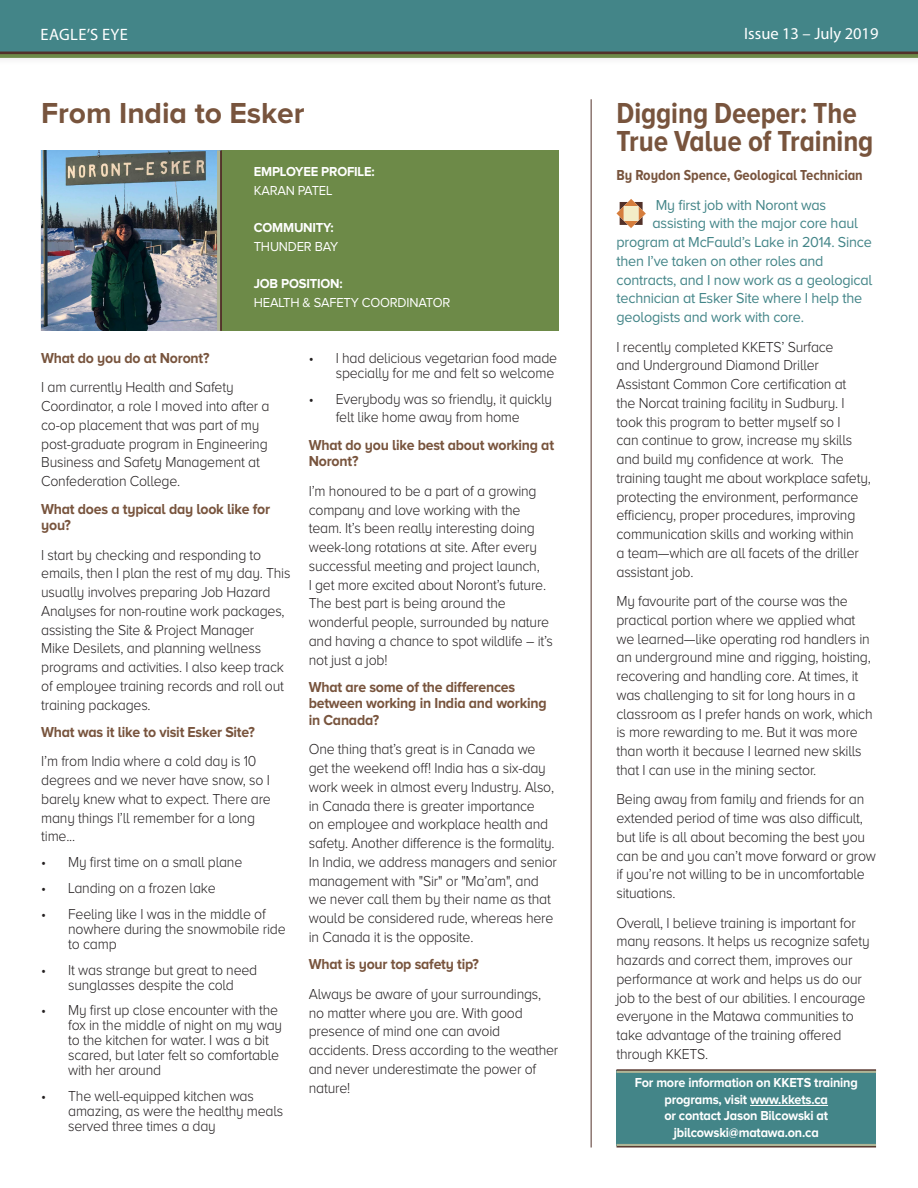
<style>
.page{position:relative;width:918px;height:1188px;background:#fff}
.page>*{position:absolute;margin:0;border:0;box-sizing:border-box;transform-origin:0 0}
.Story_Headline{font:700 30px/28.5px "Proxima Nova A Cond";letter-spacing:-.005em;color:#78543d}
.Story_Headline-2{font:700 30px "Proxima Nova A";letter-spacing:-.005em;color:#78543d}
.Edition_number{font:16.5px "Myriad Pro";color:#fff}
.Edition_number-2{font:16.5px "Myriad Pro";letter-spacing:.02em;color:#fff}
.copy{font:300 15px/18.8px "Proxima Nova A";letter-spacing:-.015em;color:#231f20;scale:.94 1}
.copy-2{font:700 15px/16.5px "Proxima Nova A";letter-spacing:-.015em;color:#78543d;scale:.94 1}
.copy_intro_paragraph{font:15px "Proxima Nova A";letter-spacing:-.015em;color:#438588;scale:.96 1}
.Story_Headline-3{font:700 15px "Proxima Nova A Cond";letter-spacing:-.005em;color:#78543d}
.Paragraph_Style_1{font:700 13.5px/16.5px "Proxima Nova A";letter-spacing:-.015em;color:#fff;text-align:center;scale:.94 1}
.Paragraph_Style_1-2{font:700 13.5px/18.8px "Proxima Nova A";letter-spacing:-.015em;color:#fff;scale:.96 1}
.t1{font:13.5px/18.8px "Proxima Nova A";letter-spacing:-.015em;color:#fff;scale:.96 1}
.s1{font-weight:400}
.s2{font-weight:700}
</style>
<div class="page">
<div style="left:0;top:0;width:918px;height:66px;background:#f9f9f9"></div>
<div style="left:0;top:0;width:918px;height:52px;background:#438588"></div>
<hr style="left:0;top:52px;width:918px;height:4px;background:#523129">
<svg style="left:0;top:54px;width:918px;height:4px;background:#6f894b"></svg>
<hr style="left:591px;top:99px;width:1px;height:1049px;background:#523129">
<svg style="left:616px;top:199px;width:30px;height:29px"></svg>
<img style="left:41px;top:150px;width:176px;height:181px">
<div style="left:221px;top:150px;width:337px;height:181px;background:#6d8a48"></div>
<hr style="left:220px;top:150px;width:2px;height:181px;background:#523129">
<hr style="left:217px;top:150px;width:3px;height:181px;background:#afb596">
<div style="left:616px;top:1070px;width:260px;height:76px;background:#438588"></div>
<hr style="left:616px;top:1069px;width:260px;height:2px;background:#523129">
<hr style="left:616px;top:1071px;width:260px;height:2px;background:#afb596">
<hr style="left:616px;top:1146px;width:260px;height:1px;background:#523129">
<hr style="left:616px;top:1144px;width:260px;height:2px;background:#afb596">
<hr style="left:750px;top:1105px;width:78px;height:1px;background:#fff">
<p class="Edition_number-2" style="left:41px;top:24px;width:89px">EAGLE’S EYE</p>
<p class="Story_Headline-2" style="left:41px;top:96px;width:265px">From India to Esker</p>
<p class="Paragraph_Style_1-2" style="left:254px;top:162px;width:127px">EMPLOYEE PROFILE:<br><span class="s1">KARAN PATEL</span></p>
<p class="Paragraph_Style_1-2" style="left:254px;top:218px;width:90px">COMMUNITY:<br><span class="s1">THUNDER BAY</span></p>
<p class="t1" style="left:254px;top:274px;width:206px"><span class="s2">JOB POSITION:<br></span>HEALTH &amp; SAFETY COORDINATOR</p>
<p class="copy-2" style="left:41px;top:349px;width:181px">What do you do at Noront?</p>
<p class="copy" style="left:41px;top:378px;width:245px">I am currently Health and Safety Coordinator, a role I moved into after a co-op placement that was part of my post-graduate program in Engineering Business and Safety Management at Confederation College.</p>
<p class="copy-2" style="left:41px;top:500px;width:245px">What does a typical day look like for you?</p>
<p class="copy" style="left:41px;top:545px;width:267px">I start by checking and responding to emails, then I plan the rest of my day. This usually involves preparing Job Hazard Analyses for non-routine work packages, assisting the Site &amp; Project Manager<br>Mike Desilets, and planning wellness programs and activities. I also keep track of employee training records and roll out training packages.</p>
<p class="copy-2" style="left:41px;top:723px;width:229px">What was it like to visit Esker Site?</p>
<p class="copy" style="left:41px;top:752px;width:246px">I’m from India where a cold day is 10 degrees and we never have snow, so I barely knew what to expect. There are many things I’ll remember for a long time...</p>
<p class="copy" style="left:41px;top:853px;width:216px">• My first time on a small plane</p>
<p class="copy" style="left:41px;top:879px;width:187px">• Landing on a frozen lake</p>
<p class="copy" style="left:68px;top:906px;width:233px;line-height:15px;text-indent:-27px">• Feeling like I was in the middle of nowhere during the snowmobile ride to camp</p>
<p class="copy" style="left:41px;top:962px;width:231px;line-height:15px;text-align:center">• It was strange but great to need sunglasses despite the cold</p>
<p class="copy" style="left:68px;top:1003px;width:229px;line-height:15px;text-indent:-27px">• My first up close encounter with the fox in the middle of night on my way to the kitchen for water. I was a bit scared, but later felt so comfortable with her around</p>
<p class="copy" style="left:68px;top:1089px;width:230px;line-height:15px;text-indent:-27px">• The well-equipped kitchen was amazing, as were the healthy meals served three times a day</p>
<p class="copy" style="left:309px;top:350px;width:266px;line-height:15px;text-align:right">• I had delicious vegetarian food made specially for me and felt so welcome</p>
<p class="copy" style="left:309px;top:389px;width:260px;text-align:center">• Everybody was so friendly, it quickly felt like home away from home</p>
<p class="copy-2" style="left:309px;top:436px;width:262px">What do you like best about working at<br>Noront?</p>
<p class="copy" style="left:309px;top:481px;width:261px">I’m honoured to be a part of a growing company and love working with the team. It’s been really interesting doing week-long rotations at site. After every successful meeting and project launch,<br>I get more excited about Noront’s future.<br>The best part is being around the wonderful people, surrounded by nature and having a chance to spot wildlife – it’s not just a job!</p>
<p class="copy-2" style="left:309px;top:678px;width:255px">What are some of the differences between working in India and working in Canada?</p>
<p class="copy" style="left:309px;top:740px;width:266px">One thing that’s great is in Canada we get the weekend off! India has a six-day work week in almost every Industry. Also, in Canada there is greater importance<br>on employee and workplace health and safety. Another difference is the formality.<br>In India, we address managers and senior management with "Sir" or "Ma’am", and we never call them by their name as that would be considered rude, whereas here in Canada it is the opposite.</p>
<p class="copy-2" style="left:309px;top:956px;width:182px">What is your top safety tip?</p>
<p class="copy" style="left:309px;top:984px;width:267px">Always be aware of your surroundings, no matter where you are. With good presence of mind one can avoid accidents. Dress according to the weather and never underestimate the power of nature!</p>
<p class="Edition_number" style="left:744px;top:24px;width:136px">Issue 13 – July 2019</p>
<p class="Story_Headline" style="left:616px;top:98px;width:258px">Digging Deeper: The<br>True Value of Training</p>
<p class="Story_Headline-3" style="left:616px;top:167px;width:248px">By Roydon Spence, Geological Technician</p>
<p class="copy_intro_paragraph" style="left:656px;top:196px;width:179px">My first job with Noront was</p>
<p class="copy_intro_paragraph" style="left:652px;top:215px;width:216px">assisting with the major core haul</p>
<p class="copy_intro_paragraph" style="left:616px;top:234px;width:268px">program at McFauld’s Lake in 2014. Since</p>
<p class="copy_intro_paragraph" style="left:616px;top:252px;width:217px">then I’ve taken on other roles and</p>
<p class="copy_intro_paragraph" style="left:616px;top:271px;width:268px">contracts, and I now work as a geological</p>
<p class="copy_intro_paragraph" style="left:616px;top:290px;width:258px">technician at Esker Site where I help the</p>
<p class="copy_intro_paragraph" style="left:616px;top:309px;width:197px">geologists and work with core.</p>
<p class="copy" style="left:616px;top:337px;width:272px">I recently completed KKETS’ Surface<br>and Underground Diamond Driller Assistant Common Core certification at<br>the Norcat training facility in Sudbury. I took this program to better myself so I<br>can continue to grow, increase my skills and build my confidence at work. The training taught me about workplace safety, protecting the environment, performance efficiency, proper procedures, improving communication skills and working within<br>a team—which are all facets of the driller assistant job.</p>
<p class="copy" style="left:616px;top:592px;width:274px">My favourite part of the course was the practical portion where we applied what we learned—like operating rod handlers in an underground mine and rigging, hoisting, recovering and handling core. At times, it was challenging to sit for long hours in a classroom as I prefer hands on work, which is more rewarding to me. But it was more than worth it because I learned new skills that I can use in the mining sector.</p>
<p class="copy" style="left:616px;top:790px;width:278px">Being away from family and friends for an extended period of time was also difficult, but life is all about becoming the best you can be and you can’t move forward or grow if you’re not willing to be in uncomfortable situations.</p>
<p class="copy" style="left:616px;top:913px;width:271px">Overall, I believe training is important for many reasons. It helps us recognize safety hazards and correct them, improves our performance at work and helps us do our job to the best of our abilities. I encourage everyone in the Matawa communities to take advantage of the training offered through KKETS.</p>
<p class="Paragraph_Style_1" style="left:635px;top:1074px;width:239px">For more information on KKETS training programs, visit www.kkets.ca<br>or contact Jason Bilcowski at jbilcowski@matawa.on.ca</p>
</div>
